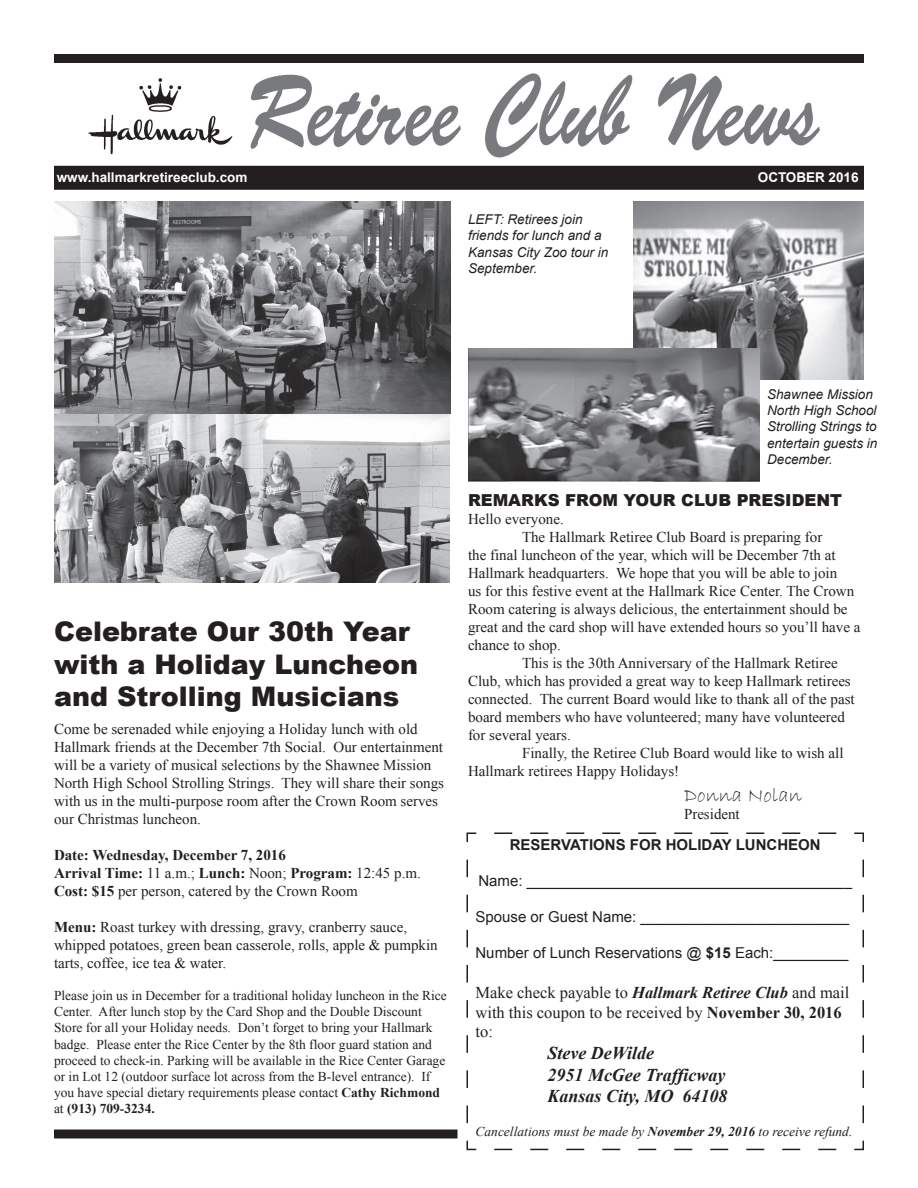
<style>
.page{position:relative;width:918px;height:1188px;background:#fff}
.page>*{position:absolute;margin:0;border:0;box-sizing:border-box;transform-origin:0 0}
.t1{font:900 27px/32.4px "Arial";color:#231f20}
.t2{font:21px "Bradley Hand ITC";color:#231f20}
.t3{font:italic 700 18px/21.6px "Times New Roman";color:#231f20}
.t4{font:16.5px/19.8px "Times New Roman";color:#231f20}
.t5{font:900 16.5px "Arial";color:#231f20}
.t6{font:15px/18px "Times New Roman";color:#231f20}
.t7{font:15px "Arial";color:#231f20}
.t8{font:700 15px/18px "Times New Roman";color:#231f20}
.t9{font:700 15px "Arial";color:#231f20}
.t10{font:13.5px/16.2px "Times New Roman";color:#231f20}
.t11{font:italic 13.5px/16.2px "Arial";color:#231f20}
.t12{font:italic 13.5px "Times New Roman";color:#231f20}
.t13{font:700 13.5px "Arial";color:#fff}
.s1{font-weight:400}
.s2{font-weight:700}
.s3{font-weight:700;font-style:italic}
</style>
<div class="page">
<img style="left:88px;top:73px;width:732px;height:85px">
<div style="left:54px;top:54px;width:810px;height:9px;background:#231f20"></div>
<div style="left:54px;top:166px;width:810px;height:24px;background:#231f20"></div>
<div style="left:54px;top:1130px;width:404px;height:8px;background:#231f20"></div>
<svg style="left:466px;top:832px;width:398px;height:319px"></svg>
<img style="left:634px;top:201px;width:230px;height:178px">
<img style="left:468px;top:349px;width:292px;height:132px">
<img style="left:54px;top:201px;width:397px;height:382px">
<p class="t13" style="left:57px;top:168px;width:192px">www.hallmarkretireeclub.com</p>
<p class="t13" style="left:758px;top:168px;width:102px">OCTOBER 2016</p>
<p class="t11" style="left:468px;top:212px;width:142px">LEFT: Retirees join friends for lunch and a<br>Kansas City Zoo tour in<br>September.</p>
<h1 class="t1" style="left:54px;top:614px;width:366px">Celebrate Our 30th Year with a Holiday Luncheon and Strolling Musicians</h1>
<p class="t6" style="left:54px;top:719px;width:392px">Come be serenaded while enjoying a Holiday lunch with old Hallmark friends at the December 7th Social. Our entertainment will be a variety of musical selections by the Shawnee Mission North High School Strolling Strings. They will share their songs with us in the multi-purpose room after the Crown Room serves our Christmas luncheon.</p>
<p class="t8" style="left:54px;top:845px;width:368px">Date: Wednesday, December 7, 2016<br>Arrival Time: <span class="s1">11 a.m.;</span> Lunch: <span class="s1">Noon;</span> Program: <span class="s1">12:45 p.m.<br></span>Cost: $15 <span class="s1">per person, catered by the Crown Room</span></p>
<p class="t6" style="left:54px;top:917px;width:385px"><span class="s2">Menu:</span> Roast turkey with dressing, gravy, cranberry sauce, whipped potatoes, green bean casserole, rolls, apple &amp; pumpkin tarts, coffee, ice tea &amp; water.</p>
<p class="t10" style="left:54px;top:987px;width:394px">Please join us in December for a traditional holiday luncheon in the Rice Center. After lunch stop by the Card Shop and the Double Discount Store for all your Holiday needs. Don’t forget to bring your Hallmark badge. Please enter the Rice Center by the 8th floor guard station and proceed to check-in. Parking will be available in the Rice Center Garage or in Lot 12 (outdoor surface lot across from the B-level entrance). If you have special dietary requirements please contact <span class="s2">Cathy Richmond </span>at <span class="s2">(913) 709-3234.</span></p>
<p class="t11" style="left:767px;top:386px;width:112px">Shawnee Mission<br>North High School<br>Strolling Strings to entertain guests in<br>December.</p>
<p class="t5" style="left:468px;top:488px;width:376px">REMARKS FROM YOUR CLUB PRESIDENT</p>
<p class="t6" style="left:468px;top:509px;width:97px">Hello everyone.</p>
<p class="t6" style="left:522px;top:527px;width:302px">The Hallmark Retiree Club Board is preparing for</p>
<p class="t6" style="left:468px;top:545px;width:369px">the final luncheon of the year, which will be December 7th at</p>
<p class="t6" style="left:468px;top:563px;width:371px">Hallmark headquarters. We hope that you will be able to join</p>
<p class="t6" style="left:468px;top:581px;width:388px">us for this festive event at the Hallmark Rice Center. The Crown</p>
<p class="t6" style="left:468px;top:599px;width:381px">Room catering is always delicious, the entertainment should be</p>
<p class="t6" style="left:468px;top:617px;width:394px">great and the card shop will have extended hours so you’ll have a</p>
<p class="t6" style="left:468px;top:635px;width:94px">chance to shop.</p>
<p class="t6" style="left:522px;top:653px;width:317px">This is the 30th Anniversary of the Hallmark Retiree</p>
<p class="t6" style="left:468px;top:671px;width:384px">Club, which has provided a great way to keep Hallmark retirees</p>
<p class="t6" style="left:468px;top:689px;width:388px">connected. The current Board would like to thank all of the past</p>
<p class="t6" style="left:468px;top:707px;width:378px">board members who have volunteered; many have volunteered</p>
<p class="t6" style="left:468px;top:725px;width:104px">for several years.</p>
<p class="t6" style="left:522px;top:743px;width:323px">Finally, the Retiree Club Board would like to wish all</p>
<p class="t6" style="left:468px;top:761px;width:213px">Hallmark retirees Happy Holidays!</p>
<h2 class="t2" style="left:684px;top:782px;width:119px">Donna Nolan</h2>
<p class="t6" style="left:684px;top:805px;width:57px">President</p>
<p class="t9" style="left:510px;top:835px;width:312px">RESERVATIONS FOR HOLIDAY LUNCHEON</p>
<p class="t7" style="left:478px;top:871px;width:375px">Name: _______________________________________</p>
<p class="t7" style="left:476px;top:907px;width:375px">Spouse or Guest Name: _________________________</p>
<p class="t7" style="left:476px;top:943px;width:374px">Number of Lunch Reservations @ <span class="s2">$15</span> Each:_________</p>
<p class="t4" style="left:476px;top:982px;width:375px">Make check payable to <span class="s3">Hallmark Retiree Club</span> and mail with this coupon to be received by <span class="s2">November 30, 2016 </span>to:</p>
<p class="t3" style="left:548px;top:1042px;width:181px">Steve DeWilde<br>2951 McGee Trafficway<br>Kansas City, MO 64108</p>
<p class="t12" style="left:476px;top:1123px;width:378px">Cancellations must be made by <span class="s2">November 29, 2016</span> to receive refund.</p>
</div>
